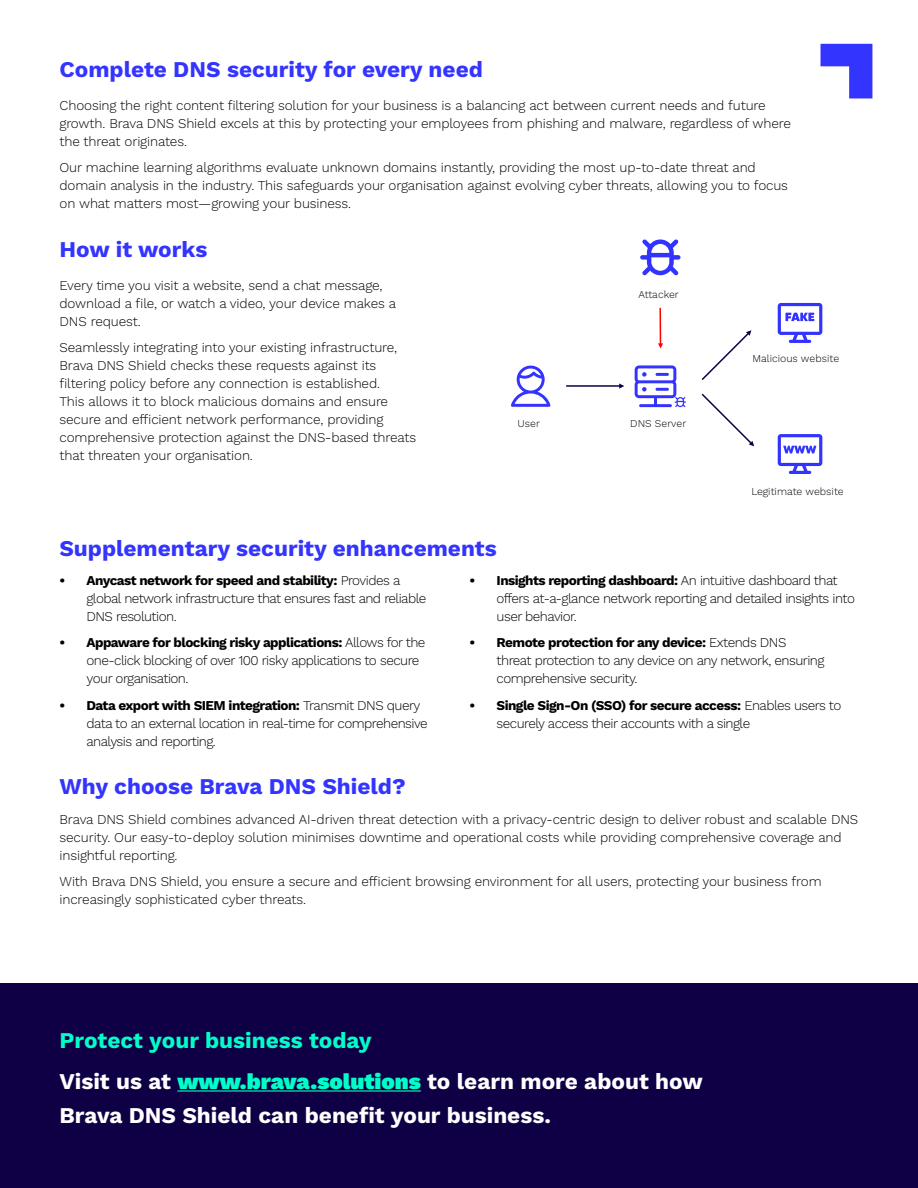
<style>
.page{position:relative;width:918px;height:1188px;background:#fff}
.page>*{position:absolute;margin:0;border:0;box-sizing:border-box;transform-origin:0 0}
.t1{font:700 22.5px "Work Sans";color:#3434ff}
.t2{font:700 22.5px/34px "Work Sans";color:#fff}
.t3{font:700 22.5px "Work Sans";color:#00ffc8}
.t4{font:300 13.5px/18px "Work Sans";letter-spacing:-.01em;color:#000}
.t5{font:300 13.5px/18px "Work Sans";letter-spacing:-.04em;color:#000}
.t6{font:300 10.5px "Work Sans";color:#000}
.s1{font-weight:700}
.s2{font-weight:900;color:#00ffc8}
</style>
<div class="page">
<div style="left:0;top:983px;width:918px;height:205px;background:#0f0046"></div>
<svg style="left:821px;top:44px;width:51px;height:54px"></svg>
<hr style="left:177px;top:1090px;width:244px;height:2px;background:#00ffc8">
<svg style="left:511px;top:366px;width:40px;height:41px"></svg>
<svg style="left:640px;top:239px;width:41px;height:36px"></svg>
<svg style="left:778px;top:434px;width:44px;height:40px"></svg>
<svg style="left:635px;top:365px;width:51px;height:43px"></svg>
<hr style="left:659px;top:308px;width:2px;height:36px;background:#f00">
<svg style="left:658px;top:343px;width:5px;height:5px"></svg>
<hr style="left:566px;top:385px;width:54px;height:2px;background:#0f0045">
<svg style="left:619px;top:383px;width:5px;height:6px"></svg>
<svg style="left:701px;top:330px;width:50px;height:50px"></svg>
<svg style="left:701px;top:393px;width:53px;height:53px"></svg>
<svg style="left:778px;top:303px;width:44px;height:40px"></svg>
<h1 class="t1" style="left:60px;top:56px;width:425px">Complete DNS security for every need</h1>
<p class="t4" style="left:60px;top:97px;width:733px">Choosing the right content filtering solution for your business is a balancing act between current needs and future growth. Brava DNS Shield excels at this by protecting your employees from phishing and malware, regardless of where the threat originates.</p>
<p class="t4" style="left:60px;top:159px;width:730px">Our machine learning algorithms evaluate unknown domains instantly, providing the most up-to-date threat and domain analysis in the industry. This safeguards your organisation against evolving cyber threats, allowing you to focus on what matters most—growing your business.</p>
<h1 class="t1" style="left:60px;top:236px;width:149px">How it works</h1>
<p class="t4" style="left:60px;top:277px;width:338px">Every time you visit a website, send a chat message, download a file, or watch a video, your device makes a<br>DNS request.</p>
<p class="t4" style="left:60px;top:339px;width:358px">Seamlessly integrating into your existing infrastructure, Brava DNS Shield checks these requests against its filtering policy before any connection is established.<br>This allows it to block malicious domains and ensure secure and efficient network performance, providing comprehensive protection against the DNS-based threats that threaten your organisation.</p>
<p class="t6" style="left:638px;top:288px;width:42px">Attacker</p>
<p class="t6" style="left:518px;top:418px;width:24px">User</p>
<p class="t6" style="left:630px;top:417px;width:58px">DNS Server</p>
<h1 class="t1" style="left:60px;top:535px;width:439px">Supplementary security enhancements</h1>
<p class="t6" style="left:753px;top:352px;width:88px">Malicious website</p>
<p class="t6" style="left:751px;top:485px;width:94px">Legitimate website</p>
<p class="t5" style="left:87px;top:572px;width:341px;text-indent:-27px"><span class="s1">• Anycast network for speed and stability:</span> Provides a global network infrastructure that ensures fast and reliable<br>DNS resolution.</p>
<p class="t5" style="left:87px;top:634px;width:340px;text-indent:-27px"><span class="s1">• Appaware for blocking risky applications:</span> Allows for the one-click blocking of over 100 risky applications to secure your organisation.</p>
<p class="t5" style="left:87px;top:697px;width:343px;text-indent:-27px"><span class="s1">• Data export with SIEM integration:</span> Transmit DNS query data to an external location in real-time for comprehensive analysis and reporting.</p>
<h1 class="t1" style="left:60px;top:774px;width:348px">Why choose Brava DNS Shield?</h1>
<p class="t5" style="left:497px;top:572px;width:360px;text-indent:-27px"><span class="s1">• Insights reporting dashboard:</span> An intuitive dashboard that offers at-a-glance network reporting and detailed insights into user behavior.</p>
<p class="t5" style="left:497px;top:634px;width:329px;text-indent:-27px"><span class="s1">• Remote protection for any device:</span> Extends DNS threat protection to any device on any network, ensuring comprehensive security.</p>
<p class="t5" style="left:497px;top:697px;width:346px;text-indent:-27px"><span class="s1">• Single Sign-On (SSO) for secure access:</span> Enables users to securely access their accounts with a single</p>
<p class="t4" style="left:60px;top:811px;width:800px">Brava DNS Shield combines advanced AI-driven threat detection with a privacy-centric design to deliver robust and scalable DNS security. Our easy-to-deploy solution minimises downtime and operational costs while providing comprehensive coverage and insightful reporting.</p>
<p class="t4" style="left:60px;top:873px;width:764px">With Brava DNS Shield, you ensure a secure and efficient browsing environment for all users, protecting your business from increasingly sophisticated cyber threats.</p>
<h1 class="t3" style="left:60px;top:1027px;width:314px">Protect your business today</h1>
<h1 class="t2" style="left:60px;top:1065px;width:645px">Visit us at <span class="s2">www.brava.solutions</span> to learn more about how<br>Brava DNS Shield can benefit your business.</h1>
</div>
